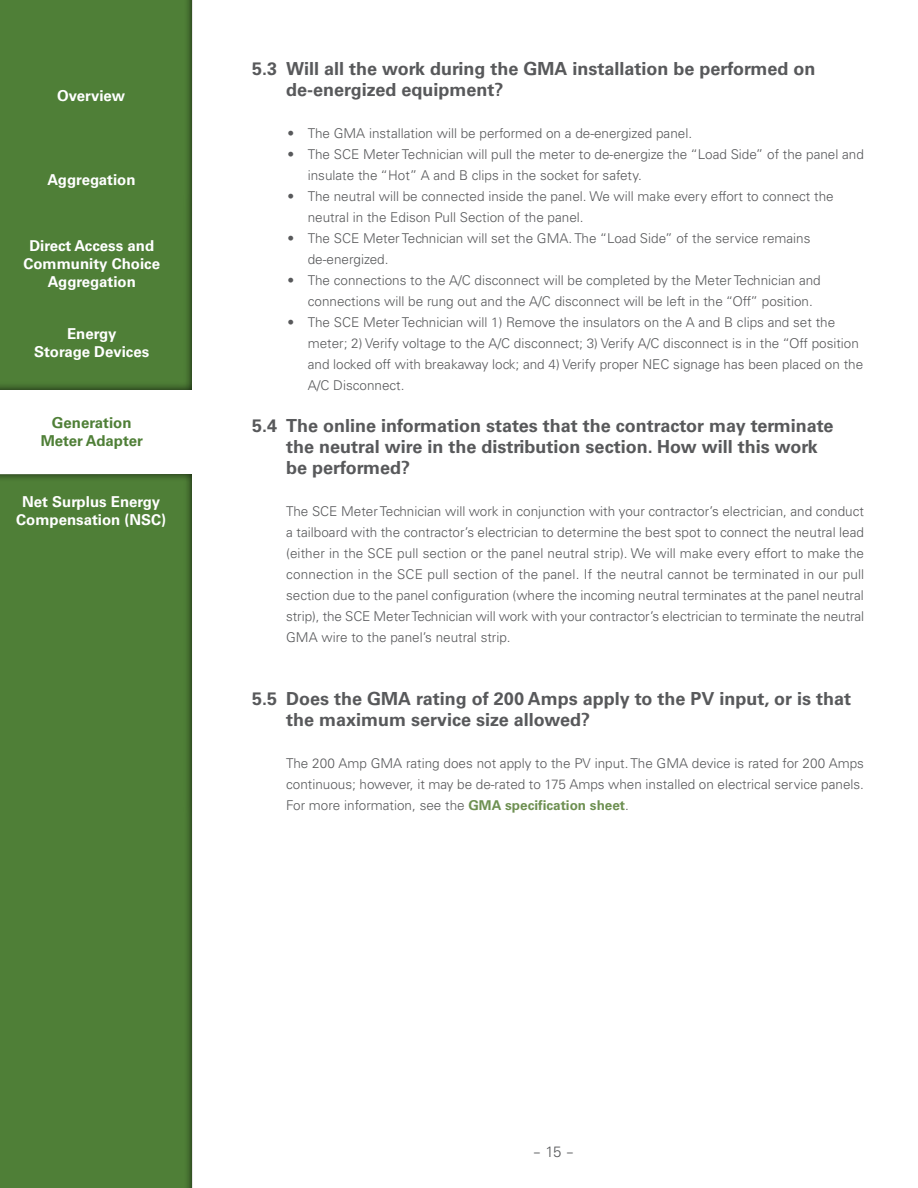
<style>
.page{position:relative;width:918px;height:1188px;background:#fff}
.page>*{position:absolute;margin:0;border:0;box-sizing:border-box;transform-origin:0 0}
.t1{font:700 18px/21px "Univers LT Std";color:#58595b}
.t2{font:700 15px/18px "Univers LT Std";color:#fff;text-align:center}
.t3{font:700 15px/18px "Univers LT Std";color:#4f7f37;text-align:center}
.t4{font:300 15px "Univers LT Std";color:#58595b;scale:.77 1}
.LI_Title{font:300 13.5px/21px "Univers LT Std";color:#58595b}
.LI_Label{font:300 13.5px "Univers LT Std";color:#58595b}
.s1{font-weight:700;color:#6e9052}
</style>
<div class="page">
<svg style="left:0;top:0;width:193px;height:1188px;background:#5b8745"></svg>
<p class="t2" style="left:57px;top:87px;width:70px">Overview</p>
<p class="t2" style="left:47px;top:171px;width:90px">Aggregation</p>
<p class="t2" style="left:23px;top:237px;width:138px">Direct Access and<br>Community Choice<br>Aggregation</p>
<p class="t2" style="left:34px;top:325px;width:116px">Energy<br>Storage Devices</p>
<p class="t3" style="left:41px;top:414px;width:104px">Generation<br>Meter Adapter</p>
<p class="t2" style="left:16px;top:493px;width:152px">Net Surplus Energy<br>Compensation (NSC)</p>
<h4 class="t1" style="left:286px;top:58px;width:531px;text-indent:-34px">5.3 Will all the work during the GMA installation be performed on de-energized equipment?</h4>
<p class="LI_Label" style="left:288px;top:125px;width:8px">•</p>
<p class="LI_Title" style="left:308px;top:123px;width:386px">The GMA installation will be performed on a de-energized panel.</p>
<p class="LI_Label" style="left:288px;top:146px;width:8px">•</p>
<p class="LI_Title" style="left:308px;top:144px;width:558px">The SCE Meter Technician will pull the meter to de-energize the “Load Side” of the panel and insulate the “Hot” A and B clips in the socket for safety.</p>
<p class="LI_Label" style="left:288px;top:188px;width:8px">•</p>
<p class="LI_Title" style="left:308px;top:186px;width:527px">The neutral will be connected inside the panel. We will make every effort to connect the neutral in the Edison Pull Section of the panel.</p>
<p class="LI_Label" style="left:288px;top:230px;width:8px">•</p>
<p class="LI_Title" style="left:308px;top:228px;width:504px">The SCE Meter Technician will set the GMA. The “Load Side” of the service remains de-energized.</p>
<p class="LI_Label" style="left:288px;top:272px;width:8px">•</p>
<p class="LI_Title" style="left:308px;top:270px;width:514px">The connections to the A/C disconnect will be completed by the Meter Technician and connections will be rung out and the A/C disconnect will be left in the “Off” position.</p>
<p class="LI_Label" style="left:288px;top:314px;width:8px">•</p>
<p class="LI_Title" style="left:308px;top:312px;width:557px">The SCE Meter Technician will 1) Remove the insulators on the A and B clips and set the meter; 2) Verify voltage to the A/C disconnect; 3) Verify A/C disconnect is in the “Off position and locked off with breakaway lock; and 4) Verify proper NEC signage has been placed on the A/C Disconnect.</p>
<h4 class="t1" style="left:286px;top:415px;width:549px;text-indent:-34px">5.4 The online information states that the contractor may terminate the neutral wire in the distribution section. How will this work be performed?</h4>
<p class="LI_Title" style="left:286px;top:501px;width:580px;text-align:justify">The SCE Meter Technician will work in conjunction with your contractor’s electrician, and conduct a tailboard with the contractor’s electrician to determine the best spot to connect the neutral lead (either in the SCE pull section or the panel neutral strip). We will make every effort to make the connection in the SCE pull section of the panel. If the neutral cannot be terminated in our pull section due to the panel configuration (where the incoming neutral terminates at the panel neutral strip), the SCE Meter Technician will work with your contractor’s electrician to terminate the neutral GMA wire to the panel’s neutral strip.</p>
<h4 class="t1" style="left:286px;top:688px;width:566px;text-indent:-34px">5.5 Does the GMA rating of 200 Amps apply to the PV input, or is that the maximum service size allowed?</h4>
<p class="LI_Title" style="left:286px;top:753px;width:579px;text-align:justify">The 200 Amp GMA rating does not apply to the PV input. The GMA device is rated for 200 Amps continuous; however, it may be de-rated to 175 Amps when installed on electrical service panels.<br>For more information, see the <span class="s1">GMA specification sheet</span>.</p>
<p class="t4" style="left:534px;top:1143px;width:52px">– 15 –</p>
</div>
